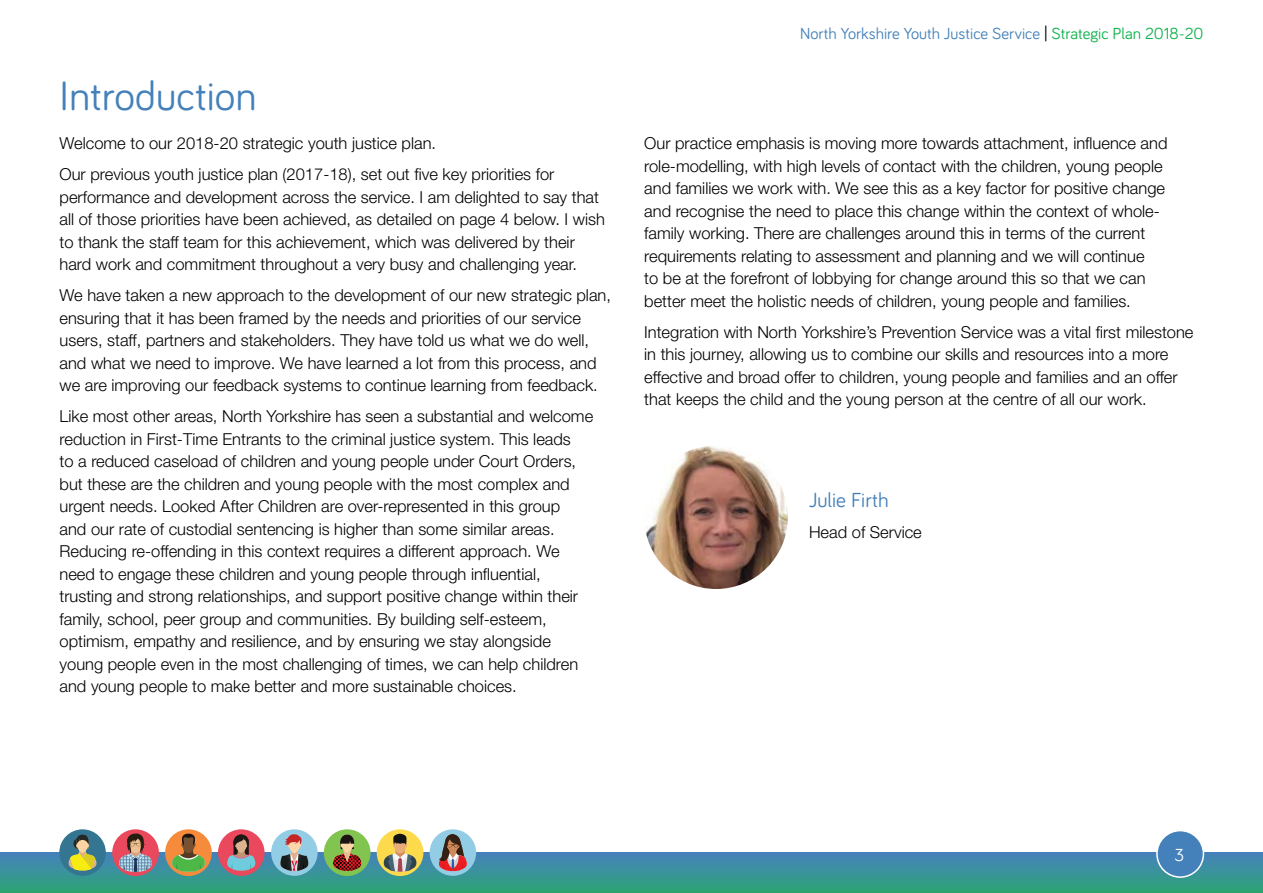
<style>
.page{position:relative;width:1263px;height:893px;background:#fff}
.page>*{position:absolute;margin:0;border:0;box-sizing:border-box;transform-origin:0 0}
.t1{font:42px "Bariol";color:#4481ba}
.t2{font:21px "Bariol";color:#4481ba}
.t3{font:18px "Bariol";color:#fff}
.t4{font:300 16.5px/22.5px "Helvetica Neue LT Std";color:#000}
.t5{font:16.5px "Bariol";color:#4481ba}
.s1{color:#000}
.s2{color:#0db14b}
</style>
<div class="page">
<div style="left:0;top:853px;width:1263px;height:40px;background:linear-gradient(to bottom,#4683bd,#2ba474)"></div>
<div style="left:1157px;top:831px;width:46px;height:46px;background:#4481ba;border-radius:50%"></div>
<div style="left:1156px;top:830px;width:48px;height:48px;border:2px solid #fff;border-radius:50%"></div>
<div style="left:59px;top:829px;width:47px;height:47px;background:#347692;border-radius:50%"></div>
<svg style="left:68px;top:833px;width:29px;height:38px"></svg>
<div style="left:112px;top:829px;width:47px;height:47px;background:#ea485d;border-radius:50%"></div>
<svg style="left:119px;top:833px;width:33px;height:39px"></svg>
<div style="left:165px;top:829px;width:47px;height:47px;background:#f68b3b;border-radius:50%"></div>
<svg style="left:172px;top:834px;width:33px;height:38px"></svg>
<div style="left:218px;top:829px;width:46px;height:47px;background:#ea485d;border-radius:50%"></div>
<svg style="left:227px;top:834px;width:28px;height:37px"></svg>
<div style="left:271px;top:829px;width:47px;height:47px;background:#93cde5;border-radius:50%"></div>
<svg style="left:280px;top:834px;width:29px;height:37px"></svg>
<div style="left:324px;top:829px;width:46px;height:47px;background:#81c44f;border-radius:50%"></div>
<svg style="left:333px;top:832px;width:28px;height:39px"></svg>
<div style="left:377px;top:829px;width:46px;height:47px;background:#fcda4b;border-radius:50%"></div>
<svg style="left:383px;top:834px;width:34px;height:38px"></svg>
<div style="left:430px;top:829px;width:46px;height:47px;background:#93cde5;border-radius:50%"></div>
<svg style="left:439px;top:833px;width:28px;height:39px"></svg>
<img style="left:644px;top:445px;width:144px;height:144px;border-radius:72px">
<h1 class="t1" style="left:60px;top:67px;width:198px">Introduction</h1>
<p class="t4" style="left:60px;top:127px;width:496px;line-height:31px">Welcome to our 2018-20 strategic youth justice plan.<br>Our previous youth justice plan (2017-18), set out five key priorities for</p>
<p class="t4" style="left:60px;top:185px;width:547px">performance and development across the service. I am delighted to say that all of those priorities have been achieved, as detailed on page 4 below. I wish to thank the staff team for this achievement, which was delivered by their hard work and commitment throughout a very busy and challenging year.</p>
<p class="t4" style="left:60px;top:284px;width:553px">We have taken a new approach to the development of our new strategic plan, ensuring that it has been framed by the needs and priorities of our service users, staff, partners and stakeholders. They have told us what we do well, and what we need to improve. We have learned a lot from this process, and we are improving our feedback systems to continue learning from feedback.</p>
<p class="t4" style="left:60px;top:405px;width:535px">Like most other areas, North Yorkshire has seen a substantial and welcome reduction in First-Time Entrants to the criminal justice system. This leads<br>to a reduced caseload of children and young people under Court Orders, but these are the children and young people with the most complex and urgent needs. Looked After Children are over-represented in this group<br>and our rate of custodial sentencing is higher than some similar areas.<br>Reducing re-offending in this context requires a different approach. We need to engage these children and young people through influential, trusting and strong relationships, and support positive change within their family, school, peer group and communities. By building self-esteem, optimism, empathy and resilience, and by ensuring we stay alongside young people even in the most challenging of times, we can help children and young people to make better and more sustainable choices.</p>
<p class="t5" style="left:800px;top:22px;width:405px">North Yorkshire Youth Justice Service <span class="s1">|</span> <span class="s2">Strategic Plan 2018-20</span></p>
<p class="t4" style="left:644px;top:132px;width:525px">Our practice emphasis is moving more towards attachment, influence and role-modelling, with high levels of contact with the children, young people and families we work with. We see this as a key factor for positive change and recognise the need to place this change within the context of whole&shy;family working. There are challenges around this in terms of the current requirements relating to assessment and planning and we will continue<br>to be at the forefront of lobbying for change around this so that we can better meet the holistic needs of children, young people and families.</p>
<p class="t4" style="left:644px;top:320px;width:551px">Integration with North Yorkshire’s Prevention Service was a vital first milestone in this journey, allowing us to combine our skills and resources into a more effective and broad offer to children, young people and families and an offer that keeps the child and the young person at the centre of all our work.</p>
<p class="t2" style="left:809px;top:486px;width:81px">Julie Firth</p>
<p class="t4" style="left:809px;top:521px;width:114px">Head of Service</p>
<p class="t3" style="left:1174px;top:843px;width:11px">3</p>
</div>
